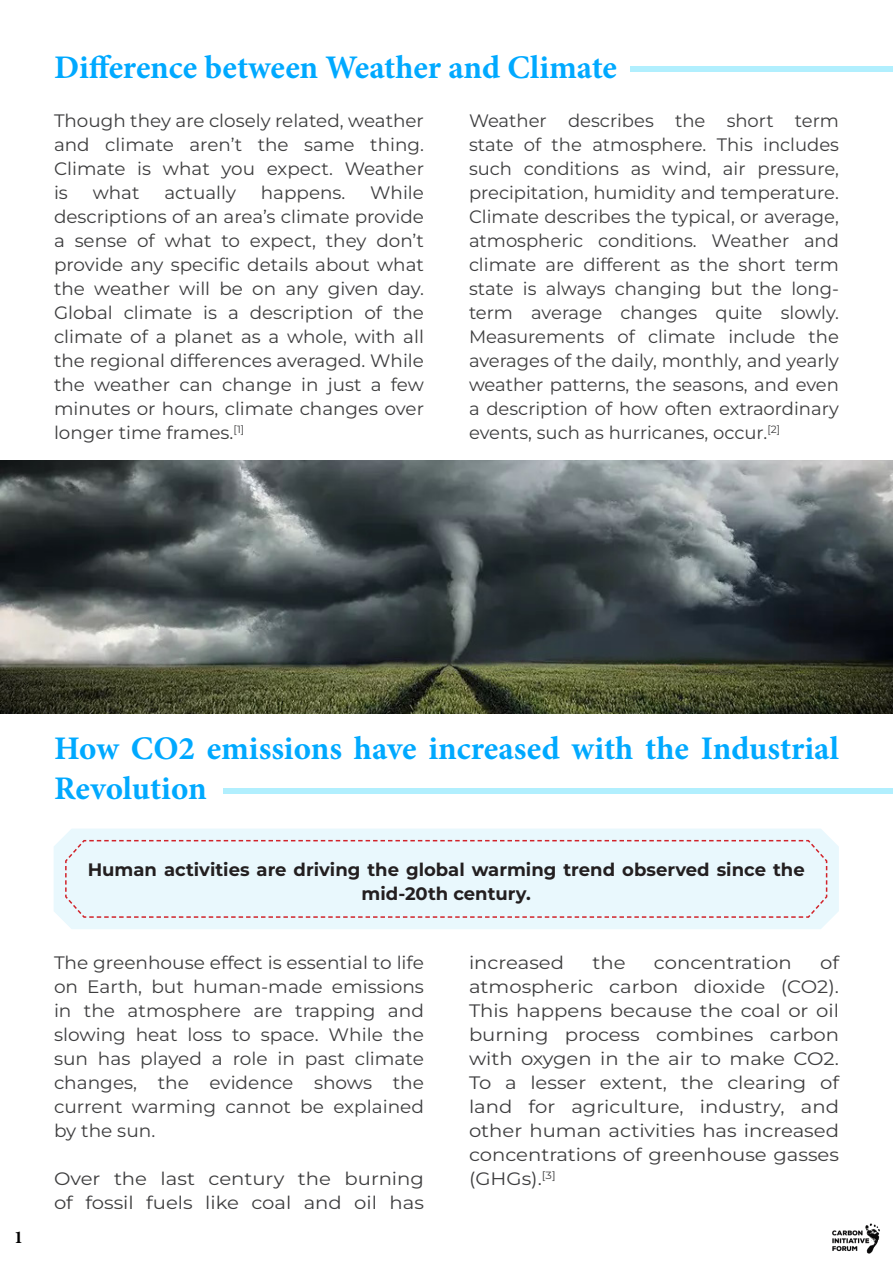
<style>
.page{position:relative;width:893px;height:1263px;background:#fff}
.page>*{position:absolute;margin:0;border:0;box-sizing:border-box;transform-origin:0 0}
.t1{font:700 33px/39.6px "Minion Pro";color:#00a9ff}
.t2{font:18px/24px "Montserrat";color:#3e3e3f;text-align:justify}
.t3{font:18px/24px "Montserrat";color:#3e3e3f;scale:1.09 1}
.t4{font:700 18px/24px "Montserrat";color:#231f20;text-align:center}
.t5{font:700 18px "Minion Pro";color:#000}
</style>
<div class="page">
<img style="left:832px;top:1223px;width:48px;height:31px">
<div style="left:631px;top:66px;width:262px;height:5px;background:#b1effe"></div>
<div style="left:223px;top:788px;width:670px;height:6px;background:#b1effe"></div>
<img style="left:0;top:461px;width:893px;height:252px">
<div style="left:54px;top:829px;width:785px;height:100px;background:#e9f8fd"></div>
<div style="left:64px;top:839px;width:764px;height:79px;background:#e9f8fd"></div>
<p class="t1" style="left:54px;top:47px;width:565px">Difference between Weather and Climate</p>
<p class="t2" style="left:54px;top:108px;width:371px">Though they are closely related, weather and climate aren’t the same thing.<br>Climate is what you expect. Weather is</p>
<p class="t2" style="left:54px;top:180px;width:371px;text-indent:316px">While descriptions of an area’s climate provide a sense of what to expect, they don’t provide any specific details about what the weather will be on any given day.<br>Global climate is a description of the climate of a planet as a whole, with all the regional differences averaged. While the weather can change in just a few minutes or hours, climate changes over longer time frames.<sup>[1]</sup></p>
<p class="t2" style="left:93px;top:180px;width:48px">what</p>
<p class="t2" style="left:164px;top:180px;width:73px">actually</p>
<p class="t2" style="left:261px;top:180px;width:86px">happens.</p>
<p class="t2" style="left:469px;top:108px;width:371px">Weather describes the short term state of the atmosphere. This includes such conditions as wind, air pressure, precipitation, humidity and temperature.<br>Climate describes the typical, or average, atmospheric conditions. Weather and climate are different as the short term state is always changing but the long&shy;term average changes quite slowly.<br>Measurements of climate include the averages of the daily, monthly, and yearly weather patterns, the seasons, and even a description of how often extraordinary events, such as hurricanes, occur.<sup>[2]</sup></p>
<p class="t5" style="left:14px;top:1224px;width:10px">1</p>
<p class="t1" style="left:54px;top:728px;width:786px">How CO2 emissions have increased with the Industrial<br>Revolution</p>
<p class="t4" style="left:88px;top:857px;width:718px">Human activities are driving the global warming trend observed since the mid-20th century.</p>
<p class="t2" style="left:54px;top:950px;width:371px">The greenhouse effect is essential to life on Earth, but human-made emissions in the atmosphere are trapping and slowing heat loss to space. While the sun has played a role in past climate changes, the evidence shows the current warming cannot be explained by the sun.</p>
<p class="t3" style="left:54px;top:1166px;width:341px">Over the last century the burning of fossil fuels like coal and oil has</p>
<p class="t3" style="left:469px;top:950px;width:341px;text-align:justify;text-indent:351px">of atmospheric carbon dioxide (CO2).<br>This happens because the coal or oil burning process combines carbon with oxygen in the air to make CO2.<br>To a lesser extent, the clearing of land for agriculture, industry, and other human activities has increased concentrations of greenhouse gasses (GHGs).<sup>[3]</sup></p>
<p class="t3" style="left:469px;top:950px;width:89px">increased</p>
<p class="t3" style="left:592px;top:950px;width:32px">the</p>
<p class="t3" style="left:654px;top:950px;width:128px">concentration</p>
</div>
